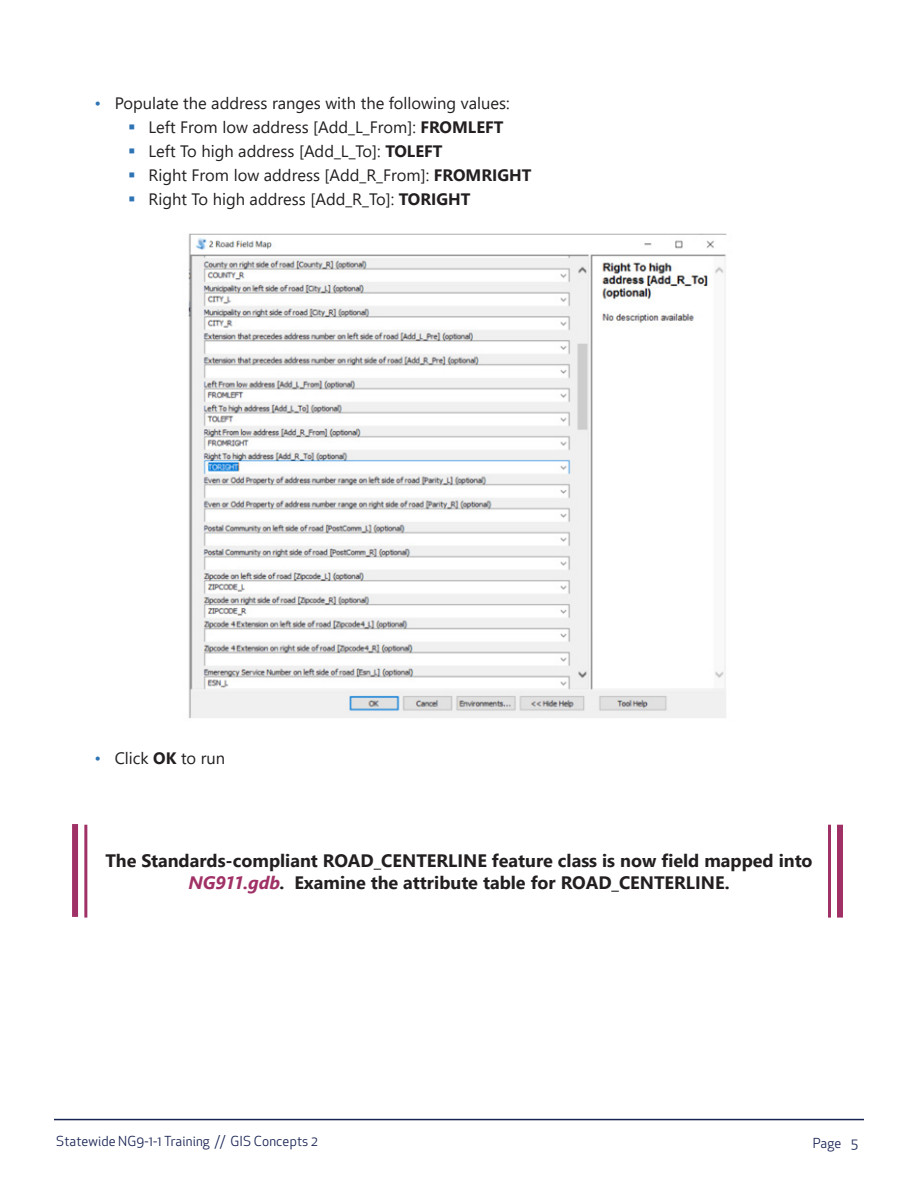
<style>
.page{position:relative;width:918px;height:1188px;background:#fff}
.page>*{position:absolute;margin:0;border:0;box-sizing:border-box;transform-origin:0 0}
.t1{font:700 18px "Segoe UI";color:#231f20}
.t2{font:16.5px "Segoe UI";color:#231f20}
.t3{font:13.5px "Apex New";letter-spacing:.01em;color:#182353}
.s1{color:#2e74b5}
.s2{font-weight:700}
.s3{font-style:italic;color:#a03166}
</style>
<div class="page">
<hr style="left:54px;top:1119px;width:810px;height:1px;background:#182353">
<img style="left:188px;top:233px;width:539px;height:486px">
<hr style="left:84px;top:825px;width:3px;height:93px;background:#a03166">
<div style="left:72px;top:824px;width:6px;height:93px;background:#a03166"></div>
<hr style="left:828px;top:825px;width:3px;height:93px;background:#a03166">
<div style="left:837px;top:825px;width:6px;height:93px;background:#a03166"></div>
<p class="t2" style="left:94px;top:88px;width:417px"><span class="s1">•</span> Populate the address ranges with the following values:</p>
<p class="t2" style="left:148px;top:112px;width:357px">Left From low address [Add_L_From]: <span class="s2">FROMLEFT</span></p>
<p class="t2" style="left:148px;top:136px;width:296px">Left To high address [Add_L_To]: <span class="s2">TOLEFT</span></p>
<p class="t2" style="left:148px;top:160px;width:384px">Right From low address [Add_R_From]: <span class="s2">FROMRIGHT</span></p>
<p class="t2" style="left:148px;top:184px;width:323px">Right To high address [Add_R_To]: <span class="s2">TORIGHT</span></p>
<p class="t2" style="left:94px;top:742px;width:132px"><span class="s1">•</span> Click <span class="s2">OK</span> to run</p>
<p class="t1" style="left:105px;top:844px;width:709px">The Standards-compliant ROAD_CENTERLINE feature class is now field mapped into</p>
<p class="t1" style="left:188px;top:865px;width:543px"><span class="s3">NG911.gdb</span>. Examine the attribute table for ROAD_CENTERLINE.</p>
<p class="t3" style="left:56px;top:1133px;width:263px">Statewide NG9-1-1 Training // GIS Concepts 2</p>
<p class="t3" style="left:813px;top:1134px;width:47px">Page 5</p>
</div>
